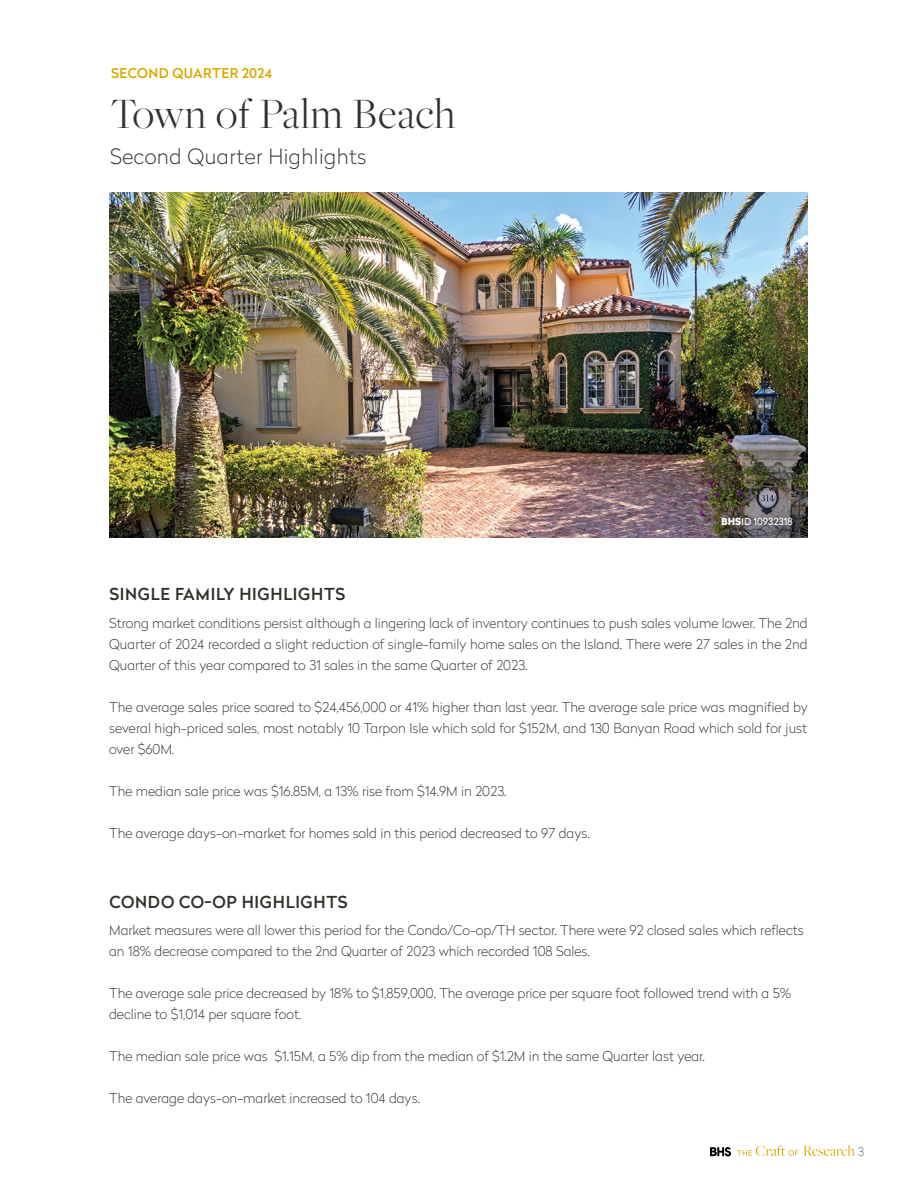
<style>
.page{position:relative;width:918px;height:1188px;background:#fff}
.page>*{position:absolute;margin:0;border:0;box-sizing:border-box;transform-origin:0 0}
.t1{font:300 45px "Freight Big Pro";letter-spacing:.02em;color:#34302b}
.t2{font:100 21px "Radikal";letter-spacing:.02em;color:#34302b}
.t3{font:500 16.5px "Radikal";letter-spacing:.04em;color:#34302b}
.t4{font:100 13.5px/21px "Radikal";color:#34302b;text-align:justify}
.t5{font:500 13.5px "Radikal";letter-spacing:.03em;color:#d8a900}
.t6{font:100 12px "Radikal";color:#000}
.t7{font:9.75px "Radikal";color:#fff}
.s1{font-weight:900}
</style>
<div class="page">
<svg style="left:710px;top:1147px;width:21px;height:9px"></svg>
<svg style="left:737px;top:1145px;width:118px;height:11px"></svg>
<img style="left:109px;top:192px;width:699px;height:346px">
<div style="left:714px;top:510px;width:86px;height:23px;background:#000;opacity:.3"></div>
<p class="t5" style="left:111px;top:63px;width:163px">SECOND QUARTER 2024</p>
<h1 class="t1" style="left:110px;top:85px;width:347px">Town of Palm Beach</h1>
<h2 class="t2" style="left:110px;top:142px;width:258px">Second Quarter Highlights</h2>
<p class="t7" style="left:721px;top:515px;width:73px"><span class="s1">BHS</span>ID 10932318</p>
<p class="t3" style="left:109px;top:582px;width:237px">SINGLE FAMILY HIGHLIGHTS</p>
<p class="t4" style="left:109px;top:612px;width:700px">Strong market conditions persist although a lingering lack of inventory continues to push sales volume lower. The 2nd Quarter of 2024 recorded a slight reduction of single-family home sales on the Island. There were 27 sales in the 2nd Quarter of this year compared to 31 sales in the same Quarter of 2023.</p>
<p class="t4" style="left:109px;top:696px;width:700px">The average sales price soared to $24,456,000 or 41% higher than last year. The average sale price was magnified by several high-priced sales, most notably 10 Tarpon Isle which sold for $152M, and 130 Banyan Road which sold for just over $60M.</p>
<p class="t4" style="left:109px;top:780px;width:399px">The median sale price was $16.85M, a 13% rise from $14.9M in 2023.</p>
<p class="t4" style="left:109px;top:822px;width:482px">The average days-on-market for homes sold in this period decreased to 97 days.</p>
<p class="t3" style="left:109px;top:890px;width:240px">CONDO CO-OP HIGHLIGHTS</p>
<p class="t4" style="left:109px;top:920px;width:696px">Market measures were all lower this period for the Condo/Co-op/TH sector. There were 92 closed sales which reflects an 18% decrease compared to the 2nd Quarter of 2023 which recorded 108 Sales.</p>
<p class="t4" style="left:109px;top:983px;width:684px">The average sale price decreased by 18% to $1,859,000. The average price per square foot followed trend with a 5% decline to $1,014 per square foot.</p>
<p class="t4" style="left:109px;top:1046px;width:597px">The median sale price was $1.15M, a 5% dip from the median of $1.2M in the same Quarter last year.</p>
<p class="t4" style="left:109px;top:1088px;width:312px">The average days-on-market increased to 104 days.</p>
<p class="t6" style="left:858px;top:1143px;width:8px">3</p>
</div>
